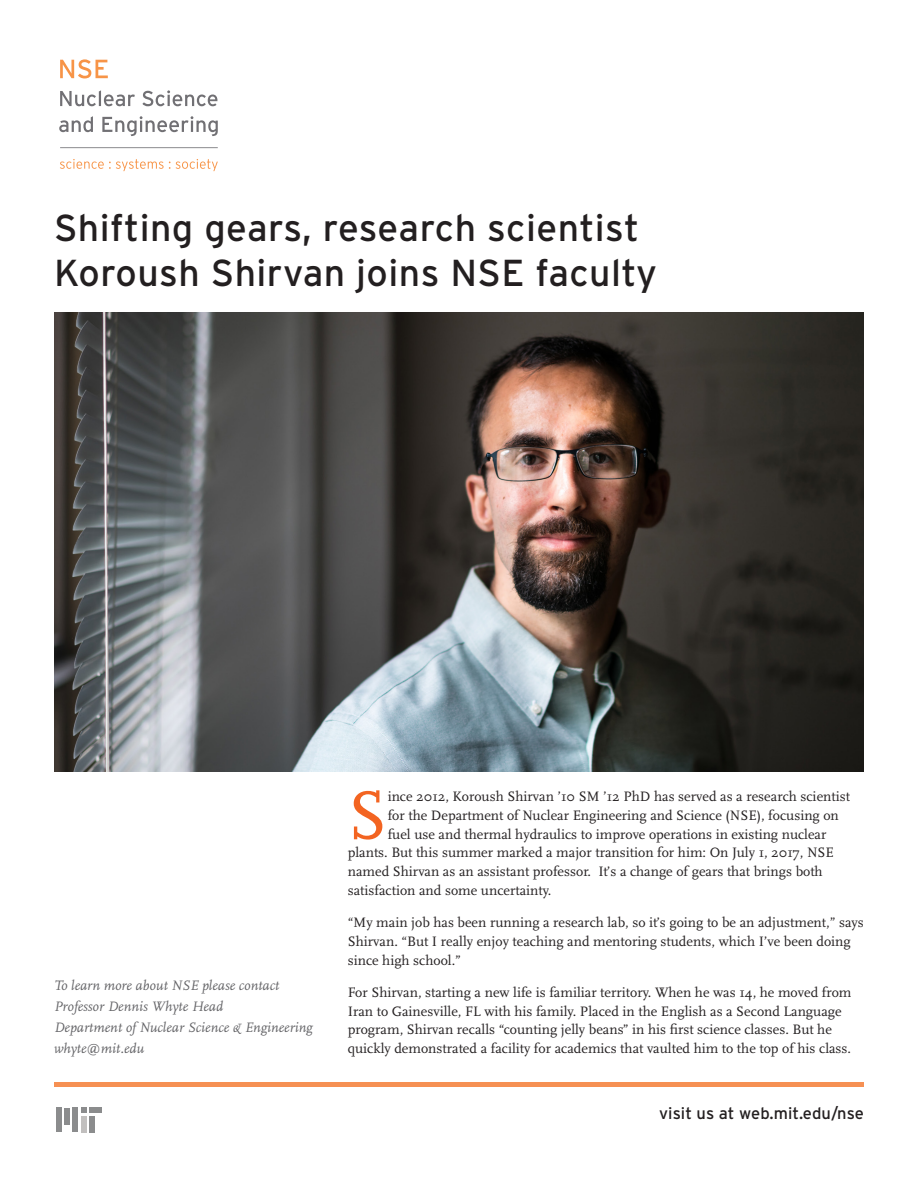
<style>
.page{position:relative;width:918px;height:1188px;background:#fff}
.page>*{position:absolute;margin:0;border:0;box-sizing:border-box;transform-origin:0 0}
.Running_text{font:71.1px "Scala";color:#f36421}
.t1{font:37.5px/45px "Interstate";letter-spacing:.01em;color:#231f20}
.t2{font:16.5px "Interstate";letter-spacing:.005em;color:#231f20}
.Running_text-2{font:14.25px/18.8px "Scala";color:#231f20}
.t3{font:italic 14.25px/21px "Scala";letter-spacing:.005em;color:#636366}
</style>
<div class="page">
<div style="left:54px;top:1082px;width:810px;height:5px;background:#f69053"></div>
<svg style="left:60px;top:59px;width:48px;height:19px"></svg>
<svg style="left:60px;top:90px;width:75px;height:16px"></svg>
<svg style="left:142px;top:90px;width:75px;height:16px"></svg>
<svg style="left:59px;top:116px;width:34px;height:16px"></svg>
<svg style="left:102px;top:116px;width:116px;height:20px"></svg>
<svg style="left:60px;top:159px;width:158px;height:12px"></svg>
<hr style="left:60px;top:147px;width:158px;height:1px;background:#8a8a8e">
<div style="left:90px;top:1108px;width:12px;height:5px;background:#8b8c8d"></div>
<div style="left:65px;top:1108px;width:5px;height:16px;background:#8b8c8d"></div>
<div style="left:73px;top:1108px;width:5px;height:24px;background:#8b8c8d"></div>
<div style="left:56px;top:1108px;width:5px;height:24px;background:#8b8c8d"></div>
<div style="left:90px;top:1116px;width:5px;height:16px;background:#8b8c8d"></div>
<svg style="left:81px;top:1108px;width:5px;height:5px"></svg>
<div style="left:81px;top:1116px;width:5px;height:16px;background:#c1bfbe"></div>
<img style="left:54px;top:312px;width:810px;height:459px">
<p class="t1" style="left:54px;top:205px;width:605px">Shifting gears, research scientist<br>Koroush Shirvan joins NSE faculty</p>
<p class="t3" style="left:54px;top:975px;width:227px">To learn more about NSE please contact</p>
<p class="t3" style="left:54px;top:996px;width:260px">Professor Dennis Whyte Head<br>Department of Nuclear Science &amp; Engineering</p>
<p class="t3" style="left:54px;top:1038px;width:92px">whyte@mit.edu</p>
<p class="Running_text" style="left:348px;top:777px;width:41px">S</p>
<p class="Running_text-2" style="left:388px;top:787px;width:464px">ince 2012, Koroush Shirvan ’10 SM ’12 PhD has served as a research scientist</p>
<p class="Running_text-2" style="left:388px;top:806px;width:453px">for the Department of Nuclear Engineering and Science (NSE), focusing on</p>
<p class="Running_text-2" style="left:388px;top:825px;width:440px">fuel use and thermal hydraulics to improve operations in existing nuclear</p>
<p class="Running_text-2" style="left:348px;top:844px;width:488px">plants. But this summer marked a major transition for him: On July 1, 2017, NSE</p>
<p class="Running_text-2" style="left:348px;top:862px;width:476px">named Shirvan as an assistant professor. It’s a change of gears that brings both</p>
<p class="Running_text-2" style="left:348px;top:881px;width:205px">satisfaction and some uncertainty.</p>
<p class="Running_text-2" style="left:348px;top:913px;width:518px">“My main job has been running a research lab, so it’s going to be an adjustment,” says<br>Shirvan. “But I really enjoy teaching and mentoring students, which I’ve been doing since high school.”</p>
<p class="Running_text-2" style="left:348px;top:983px;width:505px">For Shirvan, starting a new life is familiar territory. When he was 14, he moved from Iran to Gainesville, FL with his family. Placed in the English as a Second Language program, Shirvan recalls “counting jelly beans” in his first science classes. But he quickly demonstrated a facility for academics that vaulted him to the top of his class.</p>
<p class="t2" style="left:659px;top:1104px;width:206px">visit us at web.mit.edu/nse</p>
</div>
